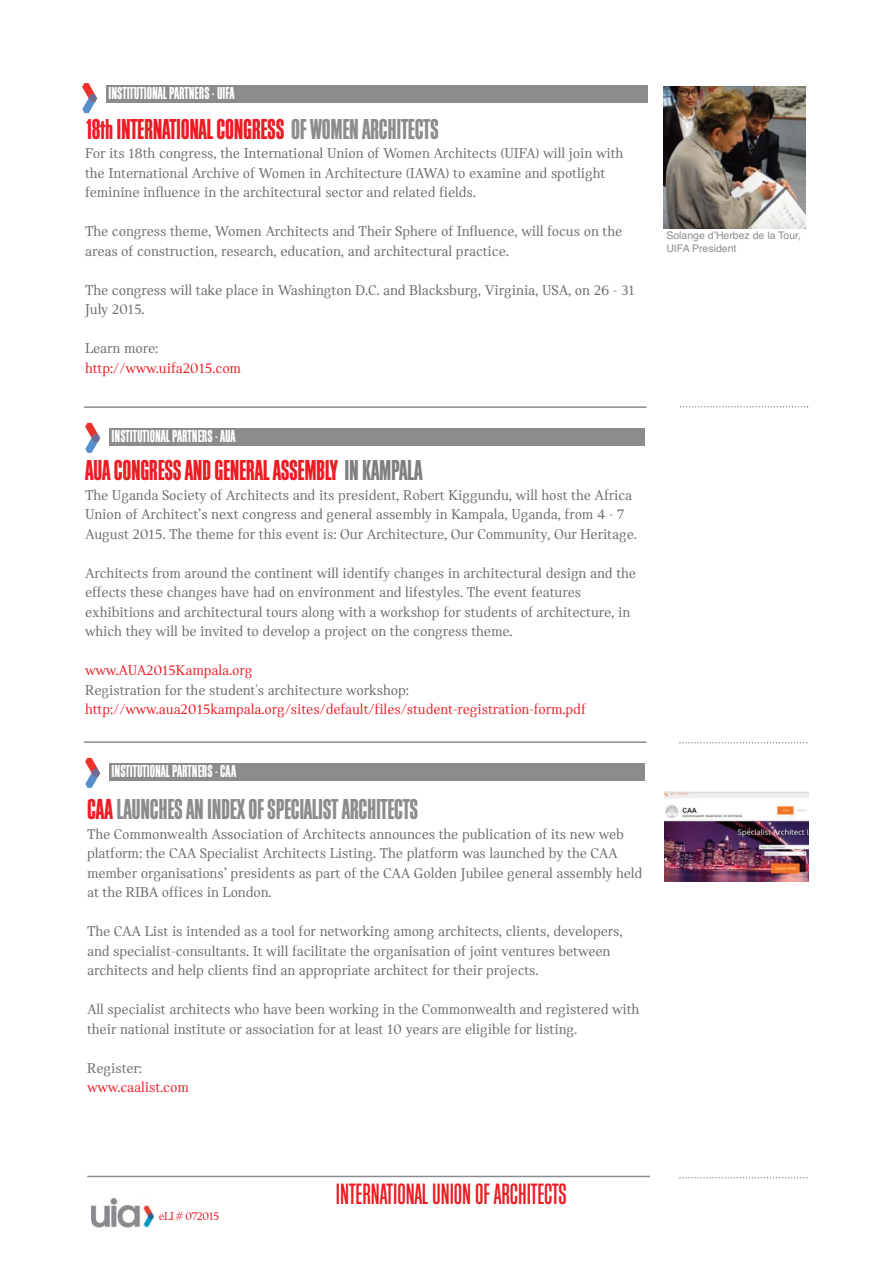
<style>
.page{position:relative;width:893px;height:1263px;background:#fff}
.page>*{position:absolute;margin:0;border:0;box-sizing:border-box;transform-origin:0 0}
.t1{font:30.6px "Block Gothic Medium Extra Cond";color:#ed1c24}
.t2{font:30px "Block Gothic Bold Extra Cond";letter-spacing:-.01em;color:#ed1c24}
.t3{font:30px "Block Gothic Bold Extra Cond";letter-spacing:-.01em;color:#8a8c8e}
.t4{font:18px "Block Gothic Bold Extra Cond";color:#fff}
.t5{font:15px/19.5px "Catalog";letter-spacing:-.01em;color:#696a6c}
.t6{font:15px "Catalog";letter-spacing:-.01em;color:#ed1c24}
.t7{font:12px "Catalog";letter-spacing:-.05em;color:#ed1c24}
.t8{font:10.5px/12.6px "Helvetica";color:#8a8c8e}
.s1{color:#8a8c8e}
.s2{color:#807f80}
.s3{color:#ed1c24}
</style>
<div class="page">
<svg style="left:82px;top:83px;width:15px;height:30px"></svg>
<div style="left:106px;top:86px;width:541px;height:17px;background:#8a8c8e"></div>
<svg style="left:85px;top:423px;width:15px;height:30px"></svg>
<div style="left:109px;top:428px;width:535px;height:17px;background:#8a8c8e"></div>
<hr style="left:84px;top:406px;width:562px;height:2px;background:#8a8c8e">
<svg style="left:85px;top:758px;width:15px;height:30px"></svg>
<div style="left:109px;top:763px;width:535px;height:17px;background:#8a8c8e"></div>
<hr style="left:84px;top:741px;width:562px;height:2px;background:#8a8c8e">
<svg style="left:680px;top:406px;width:128px;height:2px"></svg>
<svg style="left:679px;top:742px;width:128px;height:2px"></svg>
<svg style="left:679px;top:1177px;width:128px;height:2px"></svg>
<hr style="left:87px;top:1176px;width:563px;height:1px;background:#8a8c8e">
<svg style="left:805px;top:86px;width:1px;height:143px"></svg>
<img style="left:663px;top:86px;width:142px;height:143px">
<img style="left:91px;top:1198px;width:62px;height:30px">
<img style="left:664px;top:791px;width:144px;height:90px">
<p class="t4" style="left:108px;top:87px;width:128px">INSTITUTIONAL PARTNERS - UIFA</p>
<h2 class="t2" style="left:85px;top:119px;width:355px">18th INTERNATIONAL CONGRESS <span class="s1">OF WOMEN ARCHITECTS</span></h2>
<p class="t5" style="left:85px;top:145px;width:540px">For its 18th congress, the International Union of Women Architects (UIFA) will join with the International Archive of Women in Architecture (IAWA) to examine and spotlight feminine influence in the architectural sector and related fields.</p>
<p class="t5" style="left:85px;top:223px;width:538px">The congress theme, Women Architects and Their Sphere of Influence, will focus on the areas of construction, research, education, and architectural practice.</p>
<p class="t5" style="left:85px;top:282px;width:551px">The congress will take place in Washington D.C. and Blacksburg, Virginia, USA, on 26 - 31<br>July 2015.</p>
<p class="t5" style="left:85px;top:340px;width:75px">Learn more:</p>
<p class="t6" style="left:85px;top:362px;width:157px">http://www.uifa2015.com</p>
<p class="t4" style="left:112px;top:430px;width:126px">INSTITUTIONAL PARTNERS - AUA</p>
<h2 class="t2" style="left:85px;top:460px;width:339px">AUA CONGRESS AND GENERAL ASSEMBLY <span class="s2">IN KAMPALA</span></h2>
<p class="t5" style="left:85px;top:487px;width:553px">The Uganda Society of Architects and its president, Robert Kiggundu, will host the Africa<br>Union of Architect’s next congress and general assembly in Kampala, Uganda, from 4 - 7<br>August 2015. The theme for this event is: Our Architecture, Our Community, Our Heritage.</p>
<p class="t5" style="left:85px;top:565px;width:552px">Architects from around the continent will identify changes in architectural design and the effects these changes have had on environment and lifestyles. The event features exhibitions and architectural tours along with a workshop for students of architecture, in which they will be invited to develop a project on the congress theme.</p>
<p class="t6" style="left:85px;top:665px;width:169px">www.AUA2015Kampala.org</p>
<p class="t5" style="left:85px;top:682px;width:325px">Registration for the student's architecture workshop:</p>
<p class="t6" style="left:85px;top:704px;width:502px">http://www.aua2015kampala.org/sites/default/files/student-registration-form.pdf</p>
<p class="t4" style="left:112px;top:765px;width:126px">INSTITUTIONAL PARTNERS - CAA</p>
<h2 class="t3" style="left:87px;top:799px;width:333px"><span class="s3">CAA</span> LAUNCHES AN INDEX OF SPECIALIST ARCHITECTS</h2>
<p class="t5" style="left:87px;top:825px;width:557px">The Commonwealth Association of Architects announces the publication of its new web platform: the CAA Specialist Architects Listing. The platform was launched by the CAA member organisations’ presidents as part of the CAA Golden Jubilee general assembly held at the RIBA offices in London.</p>
<p class="t5" style="left:87px;top:923px;width:537px">The CAA List is intended as a tool for networking among architects, clients, developers, and specialist-consultants. It will facilitate the organisation of joint ventures between architects and help clients find an appropriate architect for their projects.</p>
<p class="t5" style="left:87px;top:1001px;width:554px">All specialist architects who have been working in the Commonwealth and registered with their national institute or association for at least 10 years are eligible for listing.</p>
<p class="t5" style="left:87px;top:1059px;width:57px">Register:</p>
<p class="t6" style="left:87px;top:1082px;width:103px">www.caalist.com</p>
<p class="t8" style="left:666px;top:230px;width:136px">Solange d’Herbez de la Tour,<br>UIFA President</p>
<p class="t7" style="left:159px;top:1212px;width:62px">eLI # 072015</p>
<h1 class="t1" style="left:336px;top:1183px;width:232px">INTERNATIONAL UNION OF ARCHITECTS</h1>
</div>
